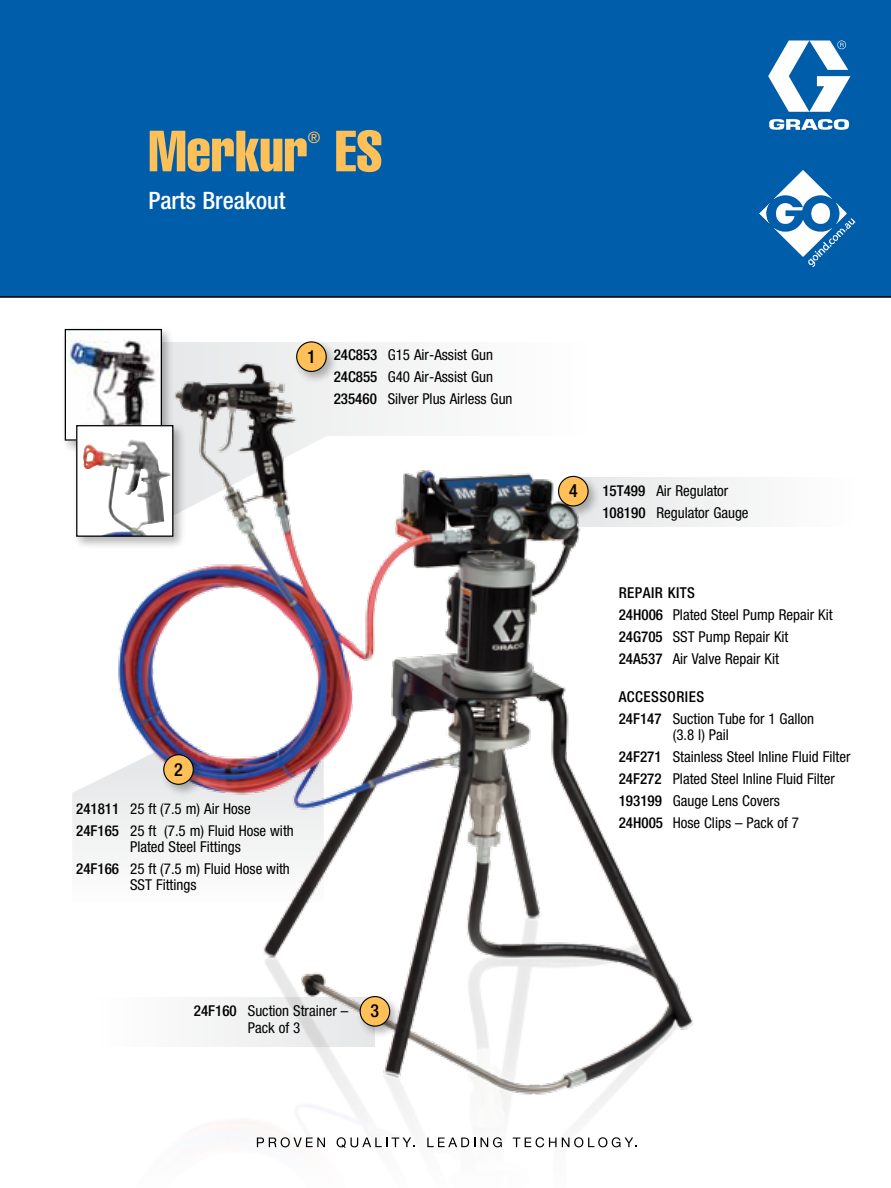
<style>
.page{position:relative;width:891px;height:1188px;background:#fff}
.page>*{position:absolute;margin:0;border:0;box-sizing:border-box;transform-origin:0 0}
.t1{font:57px "Helvetica LT Std Comp";color:#fec057}
.t2{font:500 condensed 24px "Helvetica Neue LT Std";color:#fff}
.t3{font:500 condensed 18px "Helvetica Neue LT Std";color:#000}
.t4{font:condensed 15.75px "Helvetica Neue LT Std";color:#fec057}
.t5{font:condensed 15px/21.9px "Helvetica Neue LT Std";color:#000}
.s1{font-weight:500;font-size:18px}
.s2{font-weight:500}
</style>
<div class="page">
<svg style="left:72px;top:781px;width:25px;height:74px"></svg>
<div style="left:568px;top:477px;width:286px;height:49px;background:#f9f9f9"></div>
<svg style="left:175px;top:342px;width:238px;height:6px"></svg>
<img style="left:97px;top:348px;width:636px;height:800px">
<div style="left:0;top:0;width:891px;height:297px;background:#005daa"></div>
<svg style="left:768px;top:41px;width:82px;height:89px"></svg>
<hr style="left:0;top:296px;width:891px;height:2px;background:#000">
<div style="left:159px;top:750px;width:47px;height:47px;background:#000;opacity:.3"></div>
<div style="left:164px;top:755px;width:29px;height:29px;background:#fec057;border-radius:50%"></div>
<div style="left:163px;top:754px;width:31px;height:31px;border:1px solid #000;border-radius:50%"></div>
<div style="left:356px;top:992px;width:46px;height:47px;background:#000;opacity:.3"></div>
<div style="left:360px;top:997px;width:30px;height:29px;background:#fec057;border-radius:50%"></div>
<div style="left:360px;top:996px;width:30px;height:31px;border:1px solid #000;border-radius:50%"></div>
<div style="left:554px;top:472px;width:47px;height:46px;background:#000;opacity:.3"></div>
<div style="left:559px;top:476px;width:29px;height:30px;background:#fec057;border-radius:50%"></div>
<div style="left:558px;top:476px;width:31px;height:31px;border:1px solid #000;border-radius:50%"></div>
<div style="left:61px;top:325px;width:114px;height:128px;background:#000;opacity:.3"></div>
<img style="left:67px;top:331px;width:93px;height:108px">
<div style="left:65px;top:329px;width:97px;height:112px;border:1px solid #000"></div>
<div style="left:72px;top:421px;width:114px;height:128px;background:#000;opacity:.3"></div>
<div style="left:77px;top:426px;width:96px;height:110px;background:#fff"></div>
<img style="left:83px;top:439px;width:88px;height:96px">
<div style="left:76px;top:425px;width:97px;height:112px;border:1px solid #000"></div>
<div style="left:292px;top:337px;width:47px;height:47px;background:#000;opacity:.3"></div>
<div style="left:297px;top:342px;width:29px;height:29px;background:#fec057;border-radius:50%"></div>
<div style="left:296px;top:341px;width:31px;height:31px;border:1px solid #000;border-radius:50%"></div>
<svg style="left:257px;top:1137px;width:68px;height:10px"></svg>
<svg style="left:337px;top:1137px;width:78px;height:11px"></svg>
<svg style="left:427px;top:1138px;width:48px;height:9px"></svg>
<svg style="left:481px;top:1137px;width:21px;height:10px"></svg>
<svg style="left:513px;top:1137px;width:124px;height:10px"></svg>
<img style="left:760px;top:171px;width:96px;height:96px">
<h1 class="t1" style="left:148px;top:115px;width:161px">Merkur</h1>
<p class="t4" style="left:308px;top:128px;width:14px">®</p>
<h1 class="t1" style="left:335px;top:115px;width:49px">ES</h1>
<h2 class="t2" style="left:148px;top:186px;width:139px">PARTS BREAKOUT</h2>
<p class="t5" style="left:334px;top:344px;width:180px;text-indent:-27px"><span class="s1">1</span> <span class="s2">24C853</span> G15 Air-Assist Gun<br><span class="s2">24C855</span> G40 Air-Assist Gun<br><span class="s2">235460</span> Silver Plus Airless Gun</p>
<p class="t3" style="left:174px;top:758px;width:10px">2</p>
<p class="t5" style="left:76px;top:797px;width:219px"><span class="s2">241811</span> 25 ft (7.5 m) Air Hose<br><span class="s2">24F165</span> 25 ft (7.5 m) Fluid Hose with</p>
<p class="t5" style="left:76px;top:836px;width:215px;text-align:center">Plated Steel Fittings<br><span class="s2">24F166</span> 25 ft (7.5 m) Fluid Hose with</p>
<p class="t5" style="left:130px;top:874px;width:68px">SST Fittings</p>
<p class="t5" style="left:194px;top:1003px;width:156px;line-height:16.5px;text-align:center"><span class="s2">24F160</span> Suction Strainer –<br>Pack of 3</p>
<p class="t3" style="left:371px;top:1000px;width:10px">3</p>
<p class="t3" style="left:569px;top:480px;width:10px">4</p>
<p class="t5" style="left:602px;top:480px;width:148px"><span class="s2">15T499</span> Air Regulator<br><span class="s2">108190</span> Regulator Gauge</p>
<p class="t5" style="left:619px;top:582px;width:215px"><span class="s2">REPAIR KITS<br>24H006</span> Plated Steel Pump Repair Kit<br><span class="s2">24G705</span> SST Pump Repair Kit<br><span class="s2">24A537</span> Air Valve Repair Kit</p>
<p class="t5" style="left:619px;top:686px;width:197px"><span class="s2">ACCESSORIES<br>24F147</span> Suction Tube for 1 Gallon</p>
<p class="t5" style="left:619px;top:724px;width:233px;text-indent:54px">(3.8 l) Pail<br><span class="s2">24F271</span> Stainless Steel Inline Fluid Filter<br><span class="s2">24F272</span> Plated Steel Inline Fluid Filter<br><span class="s2">193199</span> Gauge Lens Covers<br><span class="s2">24H005</span> Hose Clips – Pack of 7</p>
</div>
